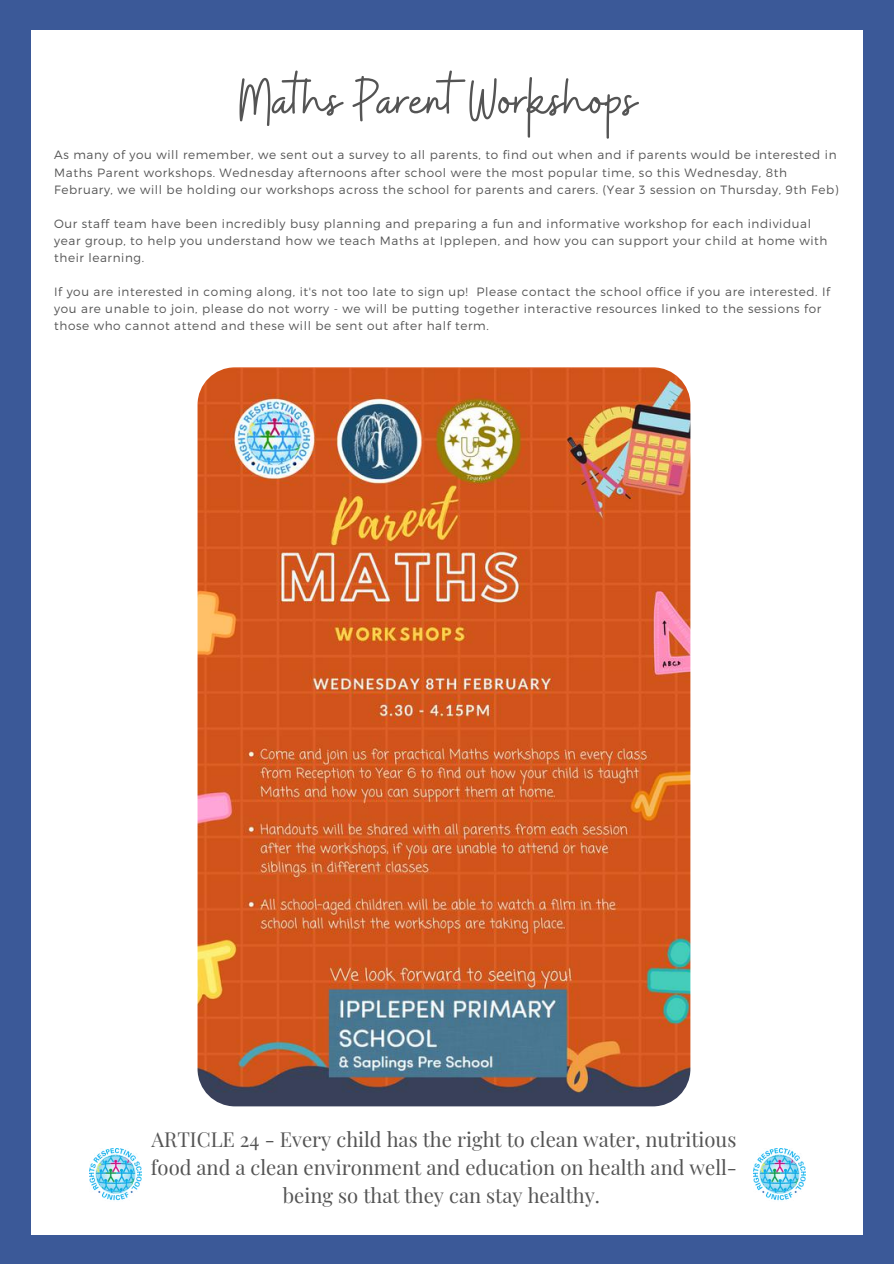
<style>
.page{position:relative;width:894px;height:1264px;background:#fff}
.page>*{position:absolute;margin:0;border:0;box-sizing:border-box;transform-origin:0 0}
.t1{font:60px "Buffalo";color:#545454}
.t2{font:20.25px/28.2px "Playfair Display";color:#545454;text-align:center}
.t3{font:300 12px/17px "Montserrat";letter-spacing:.05em;color:#545454}
</style>
<div class="page">
<div style="left:0;top:0;width:893px;height:1263px;background:#3b5998"></div>
<div style="left:31px;top:30px;width:831px;height:1204px;background:#fff"></div>
<img style="left:89px;top:1148px;width:52px;height:53px">
<img style="left:753px;top:1148px;width:52px;height:53px">
<img style="left:197px;top:367px;width:493px;height:739px;border-radius:37px">
<h1 class="t1" style="left:239px;top:61px;width:398px">Maths Parent Workshops</h1>
<p class="t3" style="left:54px;top:146px;width:785px">As many of you will remember, we sent out a survey to all parents, to find out when and if parents would be interested in<br>Maths Parent workshops. Wednesday afternoons after school were the most popular time, so this Wednesday, 8th<br>February, we will be holding our workshops across the school for parents and carers. (Year 3 session on Thursday, 9th Feb)</p>
<p class="t3" style="left:54px;top:214px;width:774px">Our staff team have been incredibly busy planning and preparing a fun and informative workshop for each individual year group, to help you understand how we teach Maths at Ipplepen, and how you can support your child at home with their learning.</p>
<p class="t3" style="left:54px;top:282px;width:777px">If you are interested in coming along, it's not too late to sign up! Please contact the school office if you are interested. If you are unable to join, please do not worry - we will be putting together interactive resources linked to the sessions for those who cannot attend and these will be sent out after half term.</p>
<h2 class="t2" style="left:151px;top:1124px;width:587px">ARTICLE 24 - Every child has the right to clean water, nutritious food and a clean environment and education on health and well&shy;being so that they can stay healthy.</h2>
</div>
